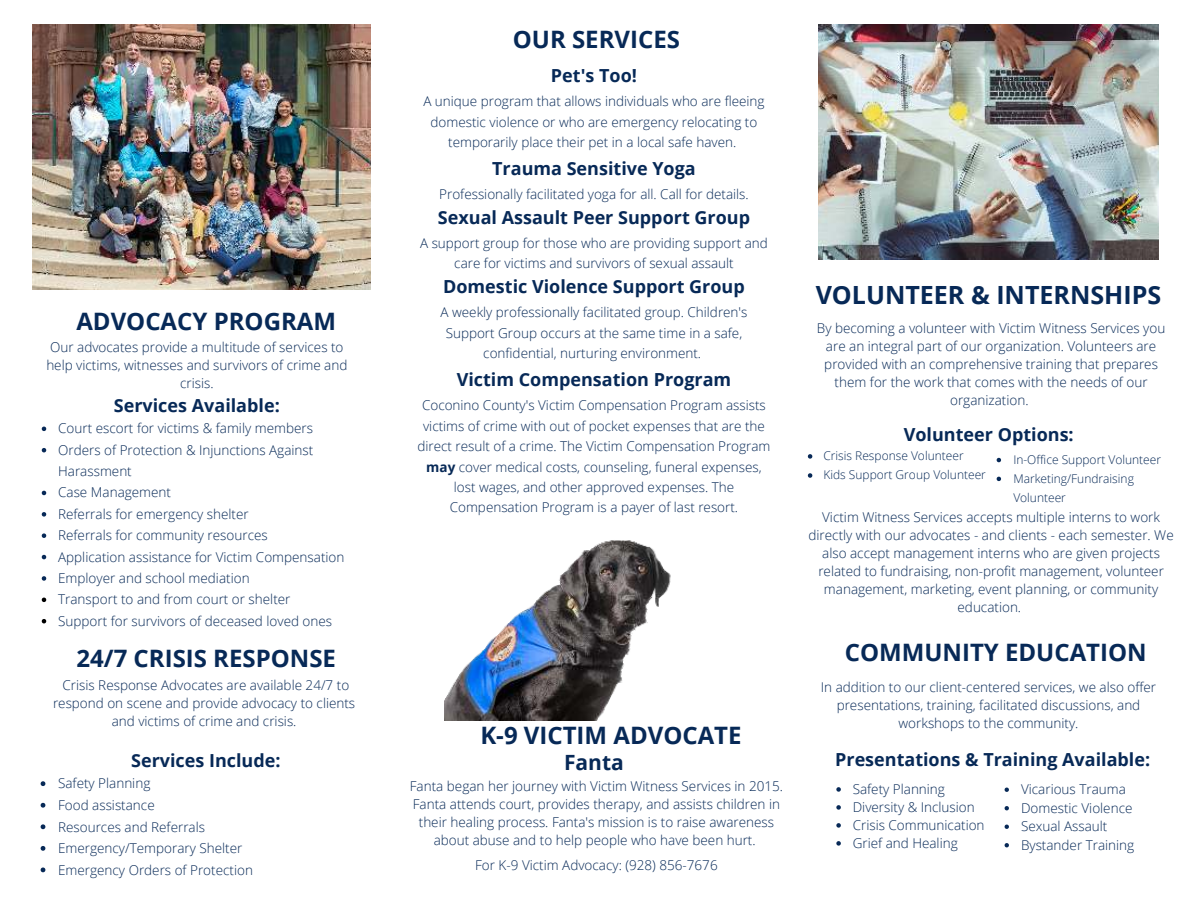
<style>
.page{position:relative;width:1188px;height:918px;background:#fff}
.page>*{position:absolute;margin:0;border:0;box-sizing:border-box;transform-origin:0 0}
.t1{font:700 25.05px "Open Sans";color:#072957}
.t2{font:700 24px "Open Sans";color:#072957}
.t3{font:700 21px "Open Sans";color:#072957}
.t4{font:700 18px "Open Sans";color:#072957}
.t5{font:300 13.5px/18px "Open Sans";color:#072957;text-align:center}
.t6{font:300 12px/18.9px "Open Sans";color:#072957}
.s1{font-weight:700}
</style>
<div class="page">
<img style="left:445px;top:540px;width:226px;height:180px">
<img style="left:32px;top:24px;width:339px;height:266px">
<img style="left:818px;top:24px;width:340px;height:236px">
<svg style="left:42px;top:427px;width:4px;height:4px"></svg>
<svg style="left:42px;top:448px;width:4px;height:4px"></svg>
<svg style="left:42px;top:491px;width:4px;height:4px"></svg>
<svg style="left:42px;top:512px;width:4px;height:5px"></svg>
<svg style="left:42px;top:533px;width:4px;height:5px"></svg>
<svg style="left:42px;top:555px;width:4px;height:4px"></svg>
<svg style="left:42px;top:576px;width:4px;height:5px"></svg>
<svg style="left:42px;top:598px;width:4px;height:4px"></svg>
<svg style="left:42px;top:619px;width:4px;height:4px"></svg>
<svg style="left:41px;top:781px;width:4px;height:5px"></svg>
<svg style="left:41px;top:803px;width:4px;height:5px"></svg>
<svg style="left:41px;top:824px;width:4px;height:5px"></svg>
<svg style="left:41px;top:846px;width:4px;height:5px"></svg>
<svg style="left:41px;top:868px;width:4px;height:4px"></svg>
<svg style="left:808px;top:454px;width:4px;height:5px"></svg>
<svg style="left:808px;top:473px;width:4px;height:5px"></svg>
<svg style="left:836px;top:787px;width:5px;height:5px"></svg>
<svg style="left:836px;top:805px;width:5px;height:5px"></svg>
<svg style="left:836px;top:823px;width:5px;height:5px"></svg>
<svg style="left:836px;top:841px;width:5px;height:5px"></svg>
<svg style="left:1005px;top:788px;width:4px;height:4px"></svg>
<svg style="left:1005px;top:806px;width:4px;height:4px"></svg>
<svg style="left:1005px;top:825px;width:4px;height:4px"></svg>
<svg style="left:1005px;top:843px;width:4px;height:4px"></svg>
<svg style="left:997px;top:458px;width:4px;height:4px"></svg>
<svg style="left:997px;top:477px;width:4px;height:4px"></svg>
<h2 class="t2" style="left:76px;top:304px;width:261px">ADVOCACY PROGRAM</h2>
<p class="t5" style="left:46px;top:338px;width:303px">Our advocates provide a multitude of services to help victims, witnesses and survivors of crime and crisis.</p>
<h3 class="t4" style="left:114px;top:393px;width:168px">Services Available:</h3>
<p class="t5" style="left:58px;top:417px;width:288px;line-height:21.3px;text-align:left">Court escort for victims &amp; family members Orders of Protection &amp; Injunctions Against Harassment<br>Case Management<br>Referrals for emergency shelter<br>Referrals for community resources<br>Application assistance for Victim Compensation Employer and school mediation<br>Transport to and from court or shelter<br>Support for survivors of deceased loved ones</p>
<h2 class="t2" style="left:76px;top:642px;width:261px">24/7 CRISIS RESPONSE</h2>
<p class="t5" style="left:53px;top:676px;width:304px">Crisis Response Advocates are available 24/7 to respond on scene and provide advocacy to clients and victims of crime and crisis.</p>
<h3 class="t4" style="left:131px;top:748px;width:151px">Services Include:</h3>
<p class="t5" style="left:58px;top:772px;width:196px;line-height:21.6px;text-align:left">Safety Planning<br>Food assistance<br>Resources and Referrals<br>Emergency/Temporary Shelter<br>Emergency Orders of Protection</p>
<h2 class="t2" style="left:513px;top:22px;width:169px">OUR SERVICES</h2>
<h3 class="t4" style="left:551px;top:63px;width:88px">Pet's Too!</h3>
<p class="t5" style="left:423px;top:91px;width:343px;line-height:20.4px">A unique program that allows individuals who are fleeing domestic violence or who are emergency relocating to temporarily place their pet in a local safe haven.</p>
<h3 class="t4" style="left:492px;top:156px;width:205px">Trauma Sensitive Yoga</h3>
<p class="t5" style="left:439px;top:185px;width:311px">Professionally facilitated yoga for all. Call for details.</p>
<h3 class="t4" style="left:438px;top:205px;width:314px">Sexual Assault Peer Support Group</h3>
<p class="t5" style="left:420px;top:232px;width:349px;line-height:20.4px">A support group for those who are providing support and care for victims and survivors of sexual assault</p>
<h3 class="t4" style="left:443px;top:274px;width:303px">Domestic Violence Support Group</h3>
<p class="t5" style="left:441px;top:302px;width:308px;line-height:20.4px">A weekly professionally facilitated group. Children's<br>Support Group occurs at the same time in a safe, confidential, nurturing environment.</p>
<h3 class="t4" style="left:457px;top:367px;width:276px">Victim Compensation Program</h3>
<p class="t5" style="left:417px;top:395px;width:355px;line-height:20.4px">Coconino County's Victim Compensation Program assists victims of crime with out of pocket expenses that are the direct result of a crime. The Victim Compensation Program <span class="s1">may</span> cover medical costs, counseling, funeral expenses, lost wages, and other approved expenses. The Compensation Program is a payer of last resort.</p>
<h2 class="t2" style="left:480px;top:718px;width:263px">K-9 VICTIM ADVOCATE</h2>
<h3 class="t3" style="left:564px;top:747px;width:61px">Fanta</h3>
<p class="t5" style="left:410px;top:777px;width:375px">Fanta began her journey with Victim Witness Services in 2015.<br>Fanta attends court, provides therapy, and assists children in their healing process. Fanta's mission is to raise awareness about abuse and to help people who have been hurt.</p>
<p class="t5" style="left:475px;top:856px;width:244px">For K-9 Victim Advocacy: (928) 856-7676</p>
<h1 class="t1" style="left:816px;top:277px;width:347px">VOLUNTEER &amp; INTERNSHIPS</h1>
<p class="t5" style="left:817px;top:318px;width:350px">By becoming a volunteer with Victim Witness Services you are an integral part of our organization. Volunteers are provided with an comprehensive training that prepares them for the work that comes with the needs of our organization.</p>
<h3 class="t4" style="left:904px;top:421px;width:171px">Volunteer Options:</h3>
<p class="t6" style="left:823px;top:445px;width:164px">Crisis Response Volunteer<br>Kids Support Group Volunteer</p>
<p class="t6" style="left:1013px;top:450px;width:149px">In-Office Support Volunteer<br>Marketing/Fundraising<br>Volunteer</p>
<p class="t5" style="left:809px;top:507px;width:367px">Victim Witness Services accepts multiple interns to work directly with our advocates - and clients - each semester. We also accept management interns who are given projects related to fundraising, non-profit management, volunteer management, marketing, event planning, or community education.</p>
<h2 class="t2" style="left:845px;top:635px;width:303px">COMMUNITY EDUCATION</h2>
<p class="t5" style="left:821px;top:678px;width:337px">In addition to our client-centered services, we also offer presentations, training, facilitated discussions, and workshops to the community.</p>
<h3 class="t4" style="left:835px;top:747px;width:316px">Presentations &amp; Training Available:</h3>
<p class="t5" style="left:1021px;top:780px;width:115px;line-height:18.5px;text-align:left">Vicarious Trauma<br>Domestic Violence<br>Sexual Assault<br>Bystander Training</p>
<p class="t5" style="left:853px;top:780px;width:133px;text-align:left">Safety Planning<br>Diversity &amp; Inclusion<br>Crisis Communication<br>Grief and Healing</p>
</div>
